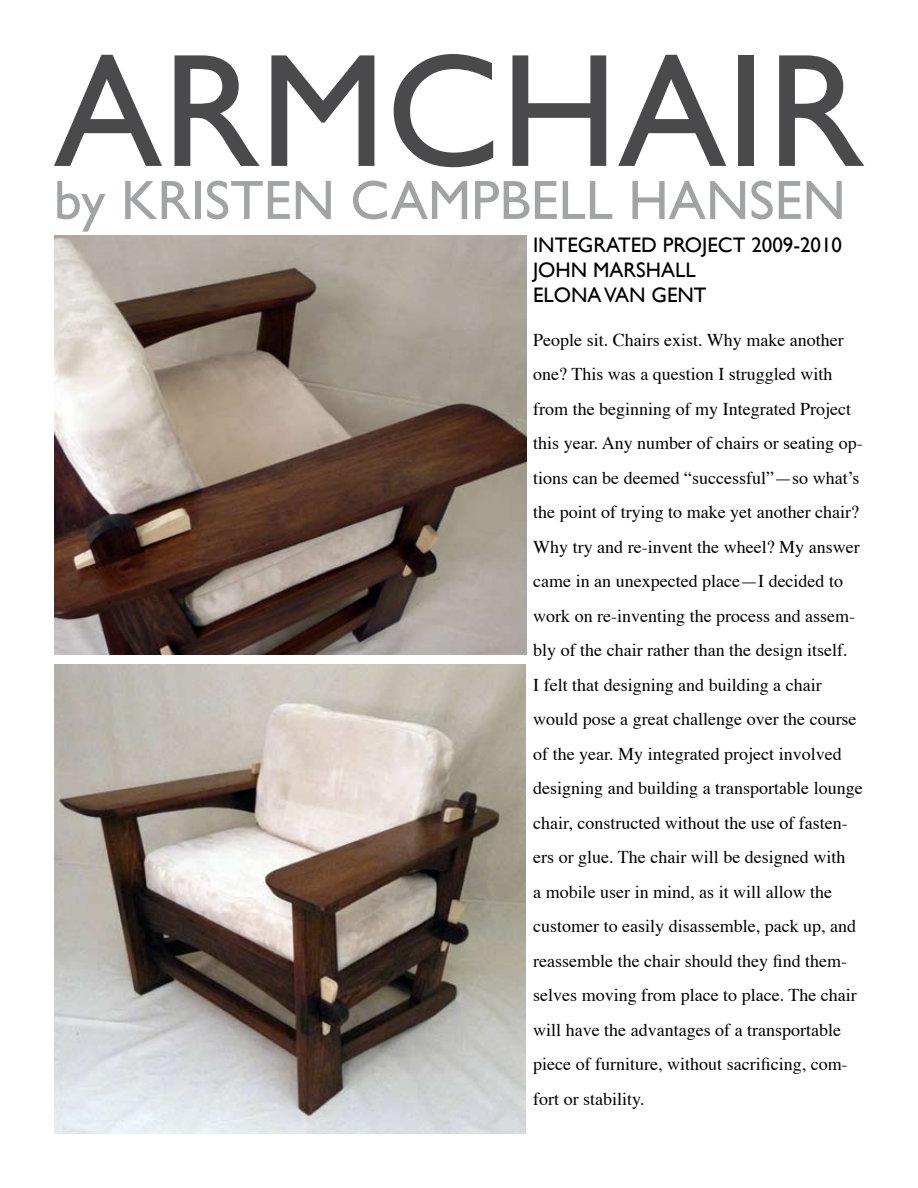
<style>
.page{position:relative;width:918px;height:1188px;background:#fff}
.page>*{position:absolute;margin:0;border:0;box-sizing:border-box;transform-origin:0 0}
.t1{font:162px "Gill Sans";color:#4a4a4c}
.t2{font:55.5px "Gill Sans";color:#a1a3a5}
.t3{font:21px/25.2px "Gill Sans";color:#000}
.t4{font:18px/34.5px "Times";color:#000}
</style>
<div class="page">
<img style="left:54px;top:235px;width:472px;height:420px">
<img style="left:54px;top:665px;width:472px;height:469px">
<h1 class="t1" style="left:54px;top:17px;width:812px">ARMCHAIR</h1>
<h2 class="t2" style="left:54px;top:168px;width:793px">by KRISTEN CAMPBELL HANSEN</h2>
<p class="t3" style="left:533px;top:232px;width:311px">INTEGRATED PROJECT 2009-2010<br>JOHN MARSHALL<br>ELONA VAN GENT</p>
<p class="t4" style="left:533px;top:321px;width:331px">People sit. Chairs exist. Why make another one? This was a question I struggled with from the beginning of my Integrated Project this year. Any number of chairs or seating op&shy;tions can be deemed “successful”—so what’s the point of trying to make yet another chair?<br>Why try and re-invent the wheel? My answer came in an unexpected place—I decided to work on re-inventing the process and assem&shy;bly of the chair rather than the design itself.<br>I felt that designing and building a chair would pose a great challenge over the course of the year. My integrated project involved designing and building a transportable lounge chair, constructed without the use of fasten&shy;ers or glue. The chair will be designed with<br>a mobile user in mind, as it will allow the customer to easily disassemble, pack up, and reassemble the chair should they find them&shy;selves moving from place to place. The chair will have the advantages of a transportable piece of furniture, without sacrificing, com&shy;fort or stability.</p>
</div>
